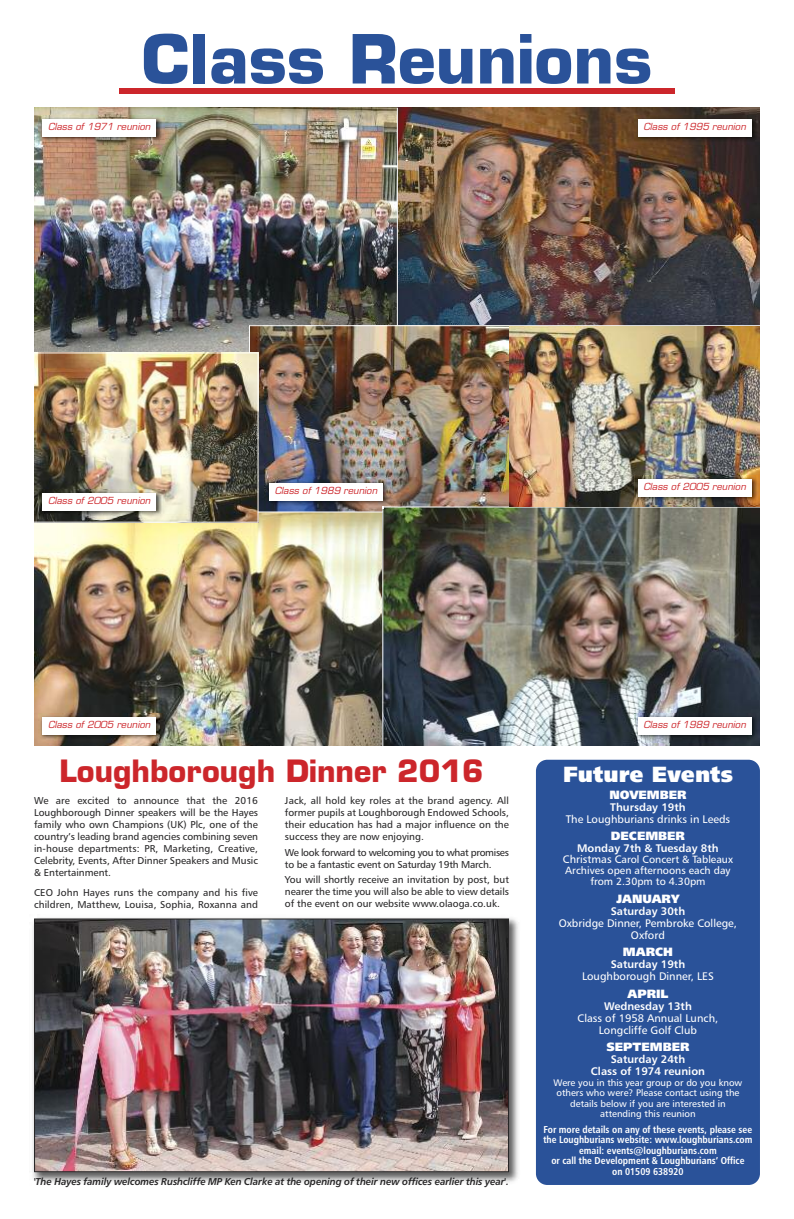
<style>
.page{position:relative;width:794px;height:1219px;background:#fff}
.page>*{position:absolute;margin:0;border:0;box-sizing:border-box;transform-origin:0 0}
.t1{font:700 66px "Eurostile";color:#2a5299}
.t2{font:700 30px "Eurostile";color:#cc262b}
.t3{font:22px "Humanist 777 BT Extra Black B";color:#fff}
.t4{font:12px "Humanist 777 BT Extra Black B";color:#fff}
.t5{font:11px/12px "Humanist 777 BT Roman B";color:#fff;text-align:center}
.t6{font:11px/12px "Humanist 777 BT Bold B";color:#fff;text-align:center}
.t7{font:10.5px/11px "Humanist 777 BT Roman B";color:#fff;text-align:center}
.t8{font:10px/12px "Humanist 777 BT Roman B";color:#272627;text-align:justify}
.t9{font:10px/10.5px "Humanist 777 BT Bold Condensed B";color:#fff;text-align:center}
.t10{font:10px "Humanist 777 BT Bold Italic B";letter-spacing:-.01em;color:#272627;scale:.96 1}
.t11{font:10px/12px "Humanist 777 BT Roman B";letter-spacing:-.03em;color:#272627}
.t12{font:italic 9.5px "Eurostile";letter-spacing:.005em;color:#cc262b}
.t13{font:9.5px/10.5px "Humanist 777 BT Roman B";color:#fff;text-align:center}
.s1{font-size:11px}
</style>
<div class="page">
<div style="left:119px;top:88px;width:556px;height:6px;background:#cc262b"></div>
<div style="left:536px;top:760px;width:224px;height:425px;background:#2a5299;border-radius:11px"></div>
<img style="left:398px;top:108px;width:362px;height:222px">
<img style="left:34px;top:512px;width:348px;height:234px">
<img style="left:34px;top:108px;width:363px;height:244px">
<img style="left:250px;top:326px;width:258px;height:185px">
<img style="left:383px;top:507px;width:377px;height:239px">
<img style="left:34px;top:353px;width:223px;height:169px">
<hr style="left:249px;top:325px;width:511px;height:1px;background:#fff">
<svg style="left:249px;top:325px;width:1px;height:27px"></svg>
<hr style="left:33px;top:352px;width:225px;height:1px;background:#fff">
<hr style="left:257px;top:352px;width:1px;height:170px;background:#fff">
<hr style="left:31px;top:522px;width:227px;height:1px;background:#fff">
<hr style="left:383px;top:506px;width:379px;height:1px;background:#fff">
<img style="left:509px;top:326px;width:251px;height:181px">
<hr style="left:382px;top:507px;width:1px;height:240px;background:#fff">
<img style="left:39px;top:115px;width:125px;height:29px">
<div style="left:43px;top:119px;width:113px;height:17px;background:#fff"></div>
<img style="left:634px;top:115px;width:125px;height:29px">
<div style="left:638px;top:119px;width:113px;height:17px;background:#fff"></div>
<img style="left:634px;top:475px;width:125px;height:29px">
<div style="left:638px;top:479px;width:113px;height:17px;background:#fff"></div>
<img style="left:39px;top:489px;width:125px;height:29px">
<div style="left:43px;top:493px;width:113px;height:17px;background:#fff"></div>
<img style="left:39px;top:713px;width:125px;height:29px">
<div style="left:43px;top:717px;width:113px;height:17px;background:#fff"></div>
<img style="left:266px;top:480px;width:125px;height:29px">
<svg style="left:382px;top:506px;width:9px;height:3px"></svg>
<div style="left:269px;top:483px;width:114px;height:17px;background:#fff"></div>
<img style="left:634px;top:713px;width:125px;height:29px">
<div style="left:638px;top:717px;width:113px;height:17px;background:#fff"></div>
<img style="left:32px;top:917px;width:486px;height:266px">
<img style="left:36px;top:920px;width:471px;height:250px">
<div style="left:34px;top:918px;width:475px;height:254px;border:1px solid #272627"></div>
<h1 class="t1" style="left:142px;top:34px;width:512px">Class Reunions</h1>
<p class="t12" style="left:48px;top:123px;width:104px">Class of 1971 reunion</p>
<p class="t12" style="left:643px;top:123px;width:104px">Class of 1995 reunion</p>
<p class="t12" style="left:48px;top:497px;width:104px">Class of 2005 reunion</p>
<p class="t12" style="left:275px;top:487px;width:104px">Class of 1989 reunion</p>
<p class="t12" style="left:643px;top:483px;width:104px">Class of 2005 reunion</p>
<p class="t12" style="left:48px;top:721px;width:104px">Class of 2005 reunion</p>
<h2 class="t2" style="left:59px;top:760px;width:426px">Loughborough Dinner 2016</h2>
<p class="t8" style="left:285px;top:795px;width:225px">Jack, all hold key roles at the brand agency. All former pupils at Loughborough Endowed Schools, their education has had a major influence on the success they are now enjoying.</p>
<p class="t11" style="left:285px;top:847px;width:225px">We look forward to welcoming you to what promises to be a fantastic event on Saturday 19th March.</p>
<p class="t8" style="left:285px;top:874px;width:225px">You will shortly receive an invitation by post, but nearer the time you will also be able to view details of the event on our website www.olaoga.co.uk.</p>
<p class="t8" style="left:34px;top:795px;width:225px">We are excited to announce that the 2016<br>Loughborough Dinner speakers will be the Hayes family who own Champions (UK) Plc, one of the country’s leading brand agencies combining seven in-house departments: PR, Marketing, Creative, Celebrity, Events, After Dinner Speakers and Music &amp; Entertainment.</p>
<p class="t8" style="left:34px;top:887px;width:225px">CEO John Hayes runs the company and his five children, Matthew, Louisa, Sophia, Roxanna and</p>
<p class="t10" style="left:34px;top:1177px;width:496px">'The Hayes family welcomes Rushcliffe MP Ken Clarke at the opening of their new offices earlier this year'.</p>
<p class="t12" style="left:643px;top:721px;width:104px">Class of 1989 reunion</p>
<h3 class="t3" style="left:563px;top:765px;width:171px">Future Events</h3>
<p class="t4" style="left:609px;top:790px;width:79px">NOVEMBER</p>
<p class="t6" style="left:610px;top:802px;width:77px">Thursday 19th</p>
<p class="t5" style="left:566px;top:814px;width:166px">The Loughburians drinks in Leeds</p>
<p class="t4" style="left:611px;top:831px;width:76px">DECEMBER</p>
<p class="t6" style="left:577px;top:843px;width:143px">Monday 7th &amp; Tuesday 8th</p>
<p class="t7" style="left:563px;top:855px;width:171px"><span class="s1">Christmas C</span>arol Concert &amp; Tableaux<br>Archives open afternoons each day from 2.30pm to 4.30pm</p>
<p class="t4" style="left:616px;top:894px;width:65px">JANUARY</p>
<p class="t6" style="left:610px;top:906px;width:76px">Saturday 30th</p>
<p class="t5" style="left:559px;top:918px;width:180px">Oxbridge Dinner, Pembroke College,<br>Oxford</p>
<p class="t4" style="left:623px;top:947px;width:51px">MARCH</p>
<p class="t6" style="left:610px;top:959px;width:76px">Saturday 19th</p>
<p class="t5" style="left:582px;top:971px;width:133px">Loughborough Dinner, LES</p>
<p class="t4" style="left:627px;top:989px;width:42px">APRIL</p>
<p class="t6" style="left:604px;top:1001px;width:89px">Wednesday 13th</p>
<p class="t5" style="left:577px;top:1013px;width:142px">Class of 1958 Annual Lunch,<br>Longcliffe Golf Club</p>
<p class="t4" style="left:606px;top:1042px;width:85px">SEPTEMBER</p>
<p class="t6" style="left:591px;top:1054px;width:116px">Saturday 24th<br>Class of 1974 reunion</p>
<p class="t13" style="left:553px;top:1078px;width:190px">Were you in this year group or do you know others who were? Please contact using the details below if you are interested in attending this reunion</p>
<p class="t9" style="left:543px;top:1125px;width:211px">For more details on any of these events, please see the Loughburians website: www.loughburians.com email: events@loughburians.com<br>or call the Development &amp; Loughburians’ Office<br>on 01509 638920</p>
</div>
